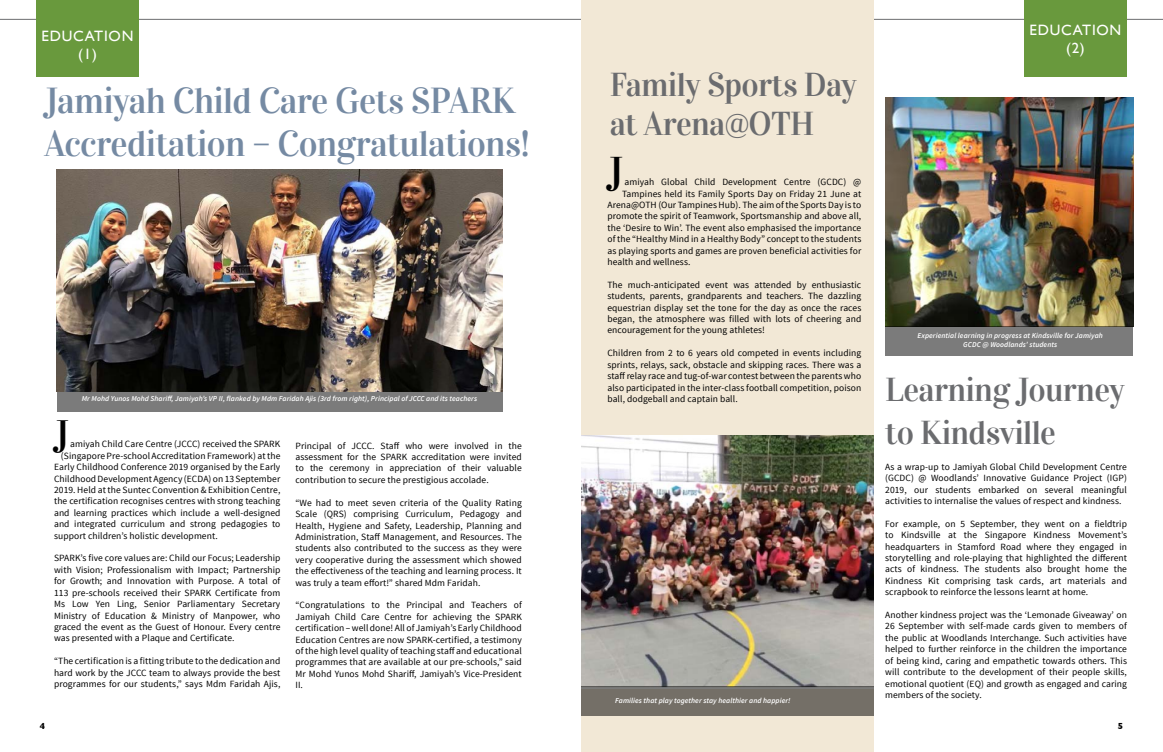
<style>
.page{position:relative;width:1163px;height:752px;background:#fff}
.page>*{position:absolute;margin:0;border:0;box-sizing:border-box;transform-origin:0 0}
.t1{font:40px "Vidaloka";color:#000}
.t2{font:38px "Vidaloka";color:#000}
.t3{font:36px/43.2px "Vidaloka";letter-spacing:-.02em;color:#758aa3}
.t4{font:33px/39px "Vidaloka";letter-spacing:-.02em;color:#6b6c6f}
.t5{font:15px/18px "Gill Sans";letter-spacing:.05em;color:#fff;text-align:center}
.t6{font:9.5px/11.4px "Source Sans Pro";letter-spacing:.01em;color:#000;text-align:justify}
.t7{font:700 9px "Gill Sans";color:#000}
.t8{font:italic 600 7.5px/9px "Source Sans Pro";letter-spacing:.01em;color:#fff;text-align:center}
</style>
<div class="page">
<hr style="left:0;top:19px;width:1162px;height:1px;background:#6d6e71">
<div style="left:36px;top:0;width:103px;height:77px;background:#69993d"></div>
<div style="left:1023px;top:0;width:103px;height:77px;background:#69993d"></div>
<div style="left:581px;top:0;width:292px;height:751px;background:#f2e8d6"></div>
<img style="left:581px;top:435px;width:292px;height:251px">
<img style="left:885px;top:97px;width:247px;height:229px">
<div style="left:885px;top:326px;width:247px;height:30px;background:#7b7b7b"></div>
<svg style="left:581px;top:686px;width:292px;height:29px;background:#736e67"></svg>
<div style="left:57px;top:391px;width:445px;height:20px;background:#7b7b7b"></div>
<img style="left:57px;top:170px;width:446px;height:221px">
<h3 class="t5" style="left:42px;top:27px;width:93px">EDUCATION (1)</h3>
<h3 class="t5" style="left:1029px;top:21px;width:93px">EDUCATION (2)</h3>
<h3 class="t3" style="left:44px;top:79px;width:487px">Jamiyah Child Care Gets SPARK<br>Accreditation – Congratulations!</h3>
<p class="t8" style="left:82px;top:394px;width:397px">Mr Mohd Yunos Mohd Shariff, Jamiyah’s VP II, flanked by Mdm Faridah Ajis (3rd from right), Principal of JCCC and its teachers</p>
<h2 class="t2" style="left:54px;top:411px;width:17px">J</h2>
<p class="t6" style="left:70px;top:438px;width:212px">amiyah Child Care Centre (JCCC) received the SPARK</p>
<p class="t6" style="left:61px;top:450px;width:221px">(Singapore Pre-school Accreditation Framework) at the</p>
<p class="t6" style="left:54px;top:461px;width:228px">Early Childhood Conference 2019 organised by the Early</p>
<p class="t6" style="left:54px;top:472px;width:228px">Childhood Development Agency (ECDA) on 13 September</p>
<p class="t6" style="left:54px;top:484px;width:228px">2019. Held at the Suntec Convention &amp; Exhibition Centre,</p>
<p class="t6" style="left:54px;top:495px;width:228px">the certification recognises centres with strong teaching</p>
<p class="t6" style="left:54px;top:507px;width:228px">and learning practices which include a well-designed</p>
<p class="t6" style="left:54px;top:518px;width:228px">and integrated curriculum and strong pedagogies to</p>
<p class="t6" style="left:54px;top:529px;width:165px">support children’s holistic development.</p>
<p class="t6" style="left:54px;top:552px;width:228px">SPARK’s five core values are: Child our Focus; Leadership with Vision; Professionalism with Impact; Partnership for Growth; and Innovation with Purpose. A total of 113 pre-schools received their SPARK Certificate from Ms Low Yen Ling, Senior Parliamentary Secretary Ministry of Education &amp; Ministry of Manpower, who graced the event as the Guest of Honour. Every centre was presented with a Plaque and Certificate.</p>
<p class="t6" style="left:54px;top:655px;width:228px">“The certification is a fitting tribute to the dedication and hard work by the JCCC team to always provide the best programmes for our students,” says Mdm Faridah Ajis,</p>
<p class="t6" style="left:295px;top:439px;width:228px">Principal of JCCC. Staff who were involved in the assessment for the SPARK accreditation were invited to the ceremony in appreciation of their valuable contribution to secure the prestigious accolade.</p>
<p class="t6" style="left:295px;top:496px;width:228px">“We had to meet seven criteria of the Quality Rating Scale (QRS) comprising Curriculum, Pedagogy and Health, Hygiene and Safety, Leadership, Planning and Administration, Staff Management, and Resources. The students also contributed to the success as they were very cooperative during the assessment which showed the effectiveness of the teaching and learning process. It was truly a team effort!” shared Mdm Faridah.</p>
<p class="t6" style="left:295px;top:599px;width:228px">“Congratulations to the Principal and Teachers of Jamiyah Child Care Centre for achieving the SPARK certification – well done! All of Jamiyah’s Early Childhood Education Centres are now SPARK-certified, a testimony of the high level quality of teaching staff and educational programmes that are available at our pre-schools,” said Mr Mohd Yunos Mohd Shariff, Jamiyah’s Vice-President II.</p>
<h3 class="t4" style="left:609px;top:66px;width:248px">Family Sports Day at Arena@OTH</h3>
<h1 class="t1" style="left:607px;top:147px;width:18px">J</h1>
<p class="t6" style="left:624px;top:176px;width:238px">amiyah Global Child Development Centre (GCDC) @</p>
<p class="t6" style="left:622px;top:188px;width:241px">Tampines held its Family Sports Day on Friday 21 June at</p>
<p class="t6" style="left:607px;top:199px;width:255px">Arena@OTH (Our Tampines Hub). The aim of the Sports Day is to</p>
<p class="t6" style="left:607px;top:210px;width:255px">promote the spirit of Teamwork, Sportsmanship and above all,</p>
<p class="t6" style="left:607px;top:222px;width:255px">the ‘Desire to Win’. The event also emphasised the importance</p>
<p class="t6" style="left:607px;top:233px;width:255px">of the “Healthy Mind in a Healthy Body” concept to the students</p>
<p class="t6" style="left:607px;top:245px;width:255px">as playing sports and games are proven beneficial activities for</p>
<p class="t6" style="left:607px;top:256px;width:84px">health and wellness.</p>
<p class="t6" style="left:607px;top:279px;width:255px">The much-anticipated event was attended by enthusiastic students, parents, grandparents and teachers. The dazzling equestrian display set the tone for the day as once the races began, the atmosphere was filled with lots of cheering and encouragement for the young athletes!</p>
<p class="t6" style="left:607px;top:347px;width:255px">Children from 2 to 6 years old competed in events including sprints, relays, sack, obstacle and skipping races. There was a staff relay race and tug-of-war contest between the parents who also participated in the inter-class football competition, poison ball, dodgeball and captain ball.</p>
<p class="t8" style="left:615px;top:695px;width:177px">Families that play together stay healthier and happier!</p>
<p class="t8" style="left:917px;top:330px;width:187px">Experiential learning in progress at Kindsville for Jamiyah<br>GCDC @ Woodlands’ students</p>
<h3 class="t4" style="left:885px;top:368px;width:241px;line-height:43px">Learning Journey to Kindsville</h3>
<p class="t6" style="left:885px;top:460px;width:243px">As a wrap-up to Jamiyah Global Child Development Centre (GCDC) @ Woodlands’ Innovative Guidance Project (IGP)<br>2019, our students embarked on several meaningful activities to internalise the values of respect and kindness.</p>
<p class="t6" style="left:885px;top:517px;width:243px">For example, on 5 September, they went on a fieldtrip to Kindsville at the Singapore Kindness Movement’s headquarters in Stamford Road where they engaged in storytelling and role-playing that highlighted the different acts of kindness. The students also brought home the Kindness Kit comprising task cards, art materials and scrapbook to reinforce the lessons learnt at home.</p>
<p class="t6" style="left:885px;top:609px;width:243px">Another kindness project was the ‘Lemonade Giveaway’ on 26 September with self-made cards given to members of the public at Woodlands Interchange. Such activities have helped to further reinforce in the children the importance of being kind, caring and empathetic towards others. This will contribute to the development of their people skills, emotional quotient (EQ) and growth as engaged and caring members of the society.</p>
<p class="t7" style="left:40px;top:718px;width:7px">4</p>
<p class="t7" style="left:1117px;top:718px;width:7px">5</p>
</div>
